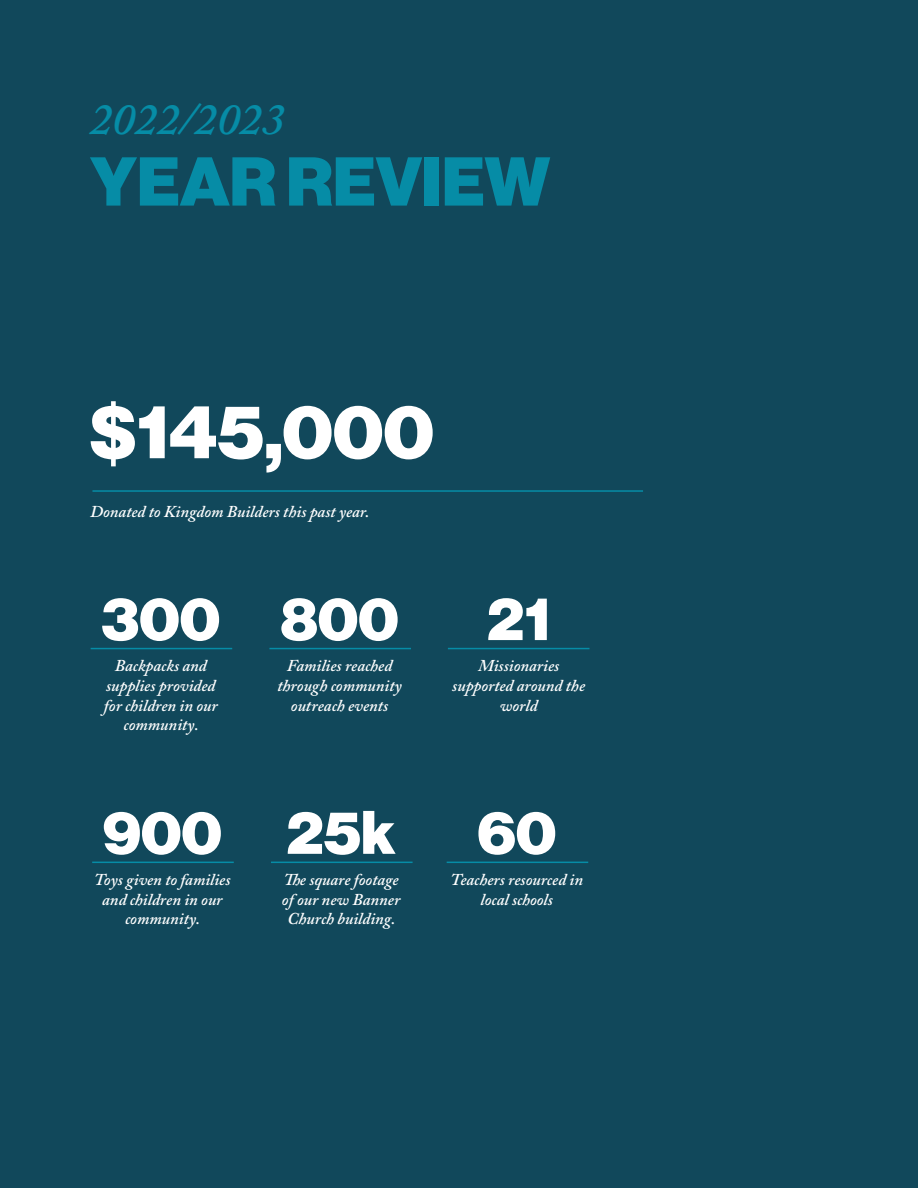
<style>
.page{position:relative;width:918px;height:1188px;background:#11485b}
.page>*{position:absolute;margin:0;border:0;box-sizing:border-box;transform-origin:0 0}
.t1{font:75px "N Haas Grotesk DS Pro 95 Blk";color:#fff}
.t2{font:67.5px "N Haas Grotesk DS Pro 95 Blk";color:#068ca6}
.t3{font:60px "N Haas Grotesk DS Pro 95 Blk";color:#fff}
.t4{font:italic 600 45px "Adobe Caslon Pro";color:#068ca6}
.t5{font:italic 600 16.5px/19.8px "Adobe Caslon Pro";color:#fff;text-align:center}
</style>
<div class="page">
<hr style="left:448px;top:648px;width:142px;height:1px;background:#068ca6">
<hr style="left:269px;top:648px;width:142px;height:1px;background:#068ca6">
<hr style="left:91px;top:648px;width:141px;height:1px;background:#068ca6">
<hr style="left:92px;top:490px;width:551px;height:2px;background:#068ca6">
<hr style="left:92px;top:862px;width:142px;height:1px;background:#068ca6">
<hr style="left:271px;top:862px;width:142px;height:1px;background:#068ca6">
<hr style="left:447px;top:862px;width:141px;height:1px;background:#068ca6">
<h3 class="t4" style="left:90px;top:92px;width:196px">2022/2023</h3>
<h2 class="t2" style="left:90px;top:142px;width:461px">YEAR REVIEW</h2>
<h1 class="t1" style="left:90px;top:388px;width:345px">$145,000</h1>
<p class="t5" style="left:90px;top:502px;width:281px">Donated to Kingdom Builders this past year.</p>
<h3 class="t3" style="left:101px;top:584px;width:120px">300</h3>
<p class="t5" style="left:104px;top:655px;width:115px">Backpacks and supplies provided for children in our community.</p>
<h3 class="t3" style="left:103px;top:797px;width:121px">900</h3>
<p class="t5" style="left:94px;top:869px;width:138px">Toys given to families and children in our community.</p>
<h3 class="t3" style="left:281px;top:584px;width:120px">800</h3>
<p class="t5" style="left:277px;top:655px;width:126px">Families reached through community outreach events</p>
<h3 class="t3" style="left:287px;top:797px;width:110px">25k</h3>
<p class="t5" style="left:282px;top:869px;width:120px">The square footage of our new Banner<br>Church building.</p>
<h3 class="t3" style="left:487px;top:584px;width:64px">21</h3>
<p class="t5" style="left:452px;top:655px;width:134px">Missionaries supported around the world</p>
<h3 class="t3" style="left:477px;top:797px;width:80px">60</h3>
<p class="t5" style="left:451px;top:869px;width:134px">Teachers resourced in local schools</p>
</div>
